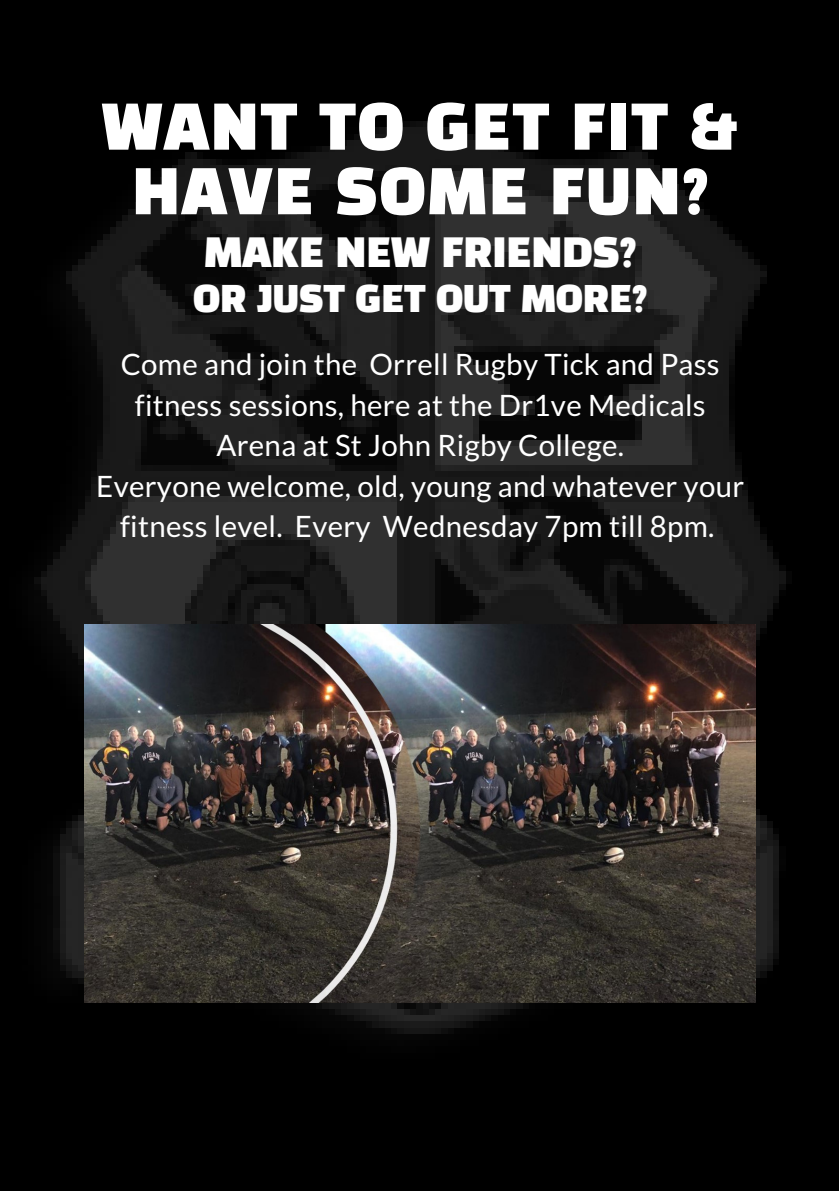
<style>
.page{position:relative;width:839px;height:1191px;background:#fff}
.page>*{position:absolute;margin:0;border:0;box-sizing:border-box;transform-origin:0 0}
.t1{font:61.4px/64.6px "Black Han Sans";letter-spacing:.025em;color:#fff;text-align:center}
.t2{font:39.6px "Black Han Sans";letter-spacing:-.005em;color:#fff}
.t3{font:36px "Black Han Sans";letter-spacing:-.005em;color:#fff}
.t4{font:29.4px/40.6px "Lato";letter-spacing:.01em;color:#fff;text-align:center}
</style>
<div class="page">
<div style="left:0;top:0;width:838px;height:1191px;background:#000"></div>
<img style="left:34px;top:121px;width:752px;height:913px">
<img style="left:84px;top:624px;width:671px;height:379px">
<h1 class="t1" style="left:102px;top:100px;width:638px">WANT TO GET FIT &amp;<br>HAVE SOME FUN?</h1>
<h2 class="t2" style="left:204px;top:236px;width:433px">MAKE NEW FRIENDS?</h2>
<p class="t3" style="left:193px;top:284px;width:455px">OR JUST GET OUT MORE?</p>
<p class="t4" style="left:96px;top:344px;width:649px">Come and join the Orrell Rugby Tick and Pass fitness sessions, here at the Dr1ve Medicals Arena at St John Rigby College.<br>Everyone welcome, old, young and whatever your fitness level. Every Wednesday 7pm till 8pm.</p>
</div>
